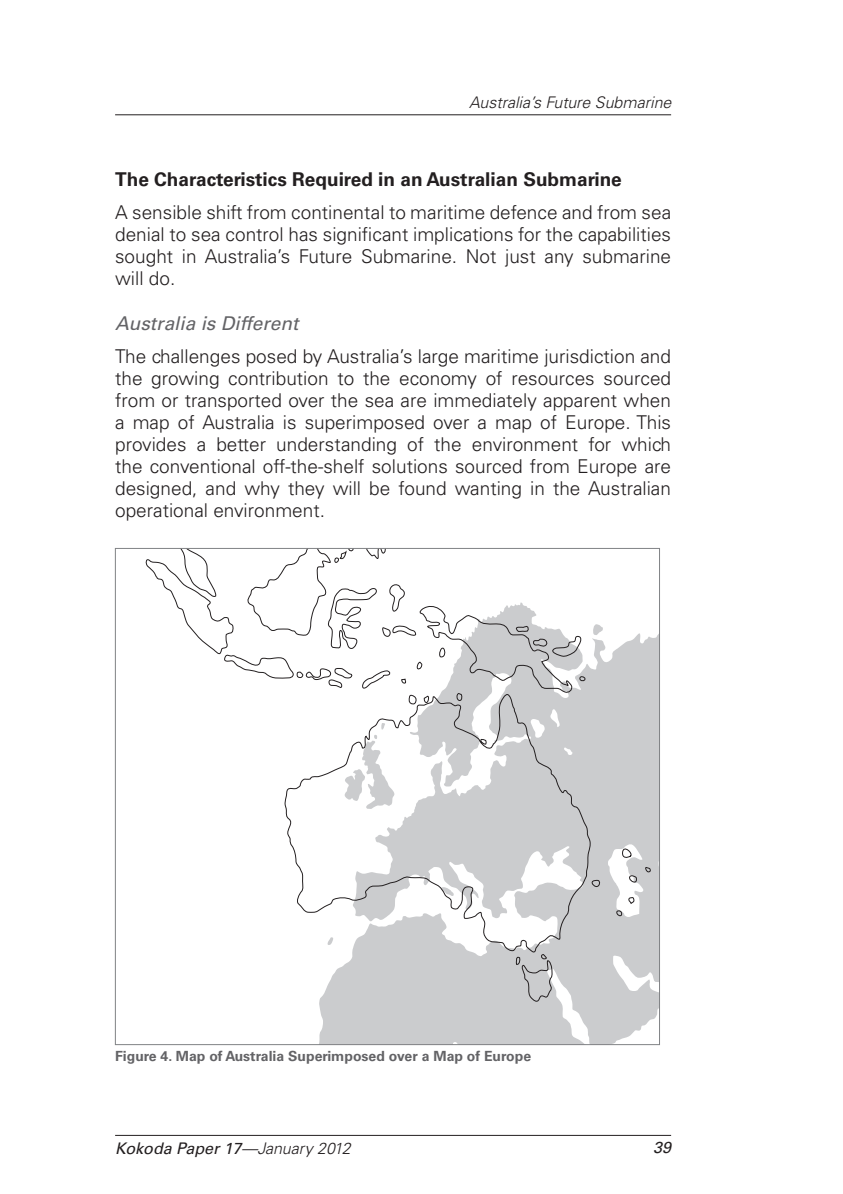
<style>
.page{position:relative;width:843px;height:1194px;background:#fff}
.page>*{position:absolute;margin:0;border:0;box-sizing:border-box;transform-origin:0 0}
.t1{font:300 19px/22px "Univers";color:#231f20;text-align:justify}
.t2{font:700 19px "Univers";color:#231f20}
.t3{font:italic 19px "Univers";color:#636366}
.t4{font:italic 16px "Univers";color:#231f20}
.t5{font:italic 300 16px "Univers";color:#231f20}
.t6{font:700 14px "Univers";color:#636366}
.s1{font-weight:300}
</style>
<div class="page">
<hr style="left:115px;top:114px;width:556px;height:1px;background:#231f20">
<hr style="left:115px;top:1135px;width:556px;height:1px;background:#231f20">
<svg style="left:145px;top:550px;width:512px;height:493px"></svg>
<p class="t5" style="left:469px;top:93px;width:204px">Australia’s Future Submarine</p>
<p class="t2" style="left:115px;top:168px;width:508px">The Characteristics Required in an Australian Submarine</p>
<p class="t1" style="left:115px;top:202px;width:557px">A sensible shift from continental to maritime defence and from sea denial to sea control has significant implications for the capabilities sought in Australia’s Future Submarine. Not just any submarine will do.</p>
<p class="t3" style="left:115px;top:312px;width:185px">Australia is Different</p>
<p class="t1" style="left:115px;top:346px;width:557px">The challenges posed by Australia’s large maritime jurisdiction and the growing contribution to the economy of resources sourced from or transported over the sea are immediately apparent when a map of Australia is superimposed over a map of Europe. This provides a better understanding of the environment for which the conventional off-the-shelf solutions sourced from Europe are designed, and why they will be found wanting in the Australian operational environment.</p>
<p class="t6" style="left:115px;top:1048px;width:417px">Figure 4. Map of Australia Superimposed over a Map of Europe</p>
<p class="t4" style="left:115px;top:1139px;width:237px">Kokoda Paper 17<span class="s1">—January 2012</span></p>
<p class="t4" style="left:653px;top:1138px;width:19px">39</p>
</div>
